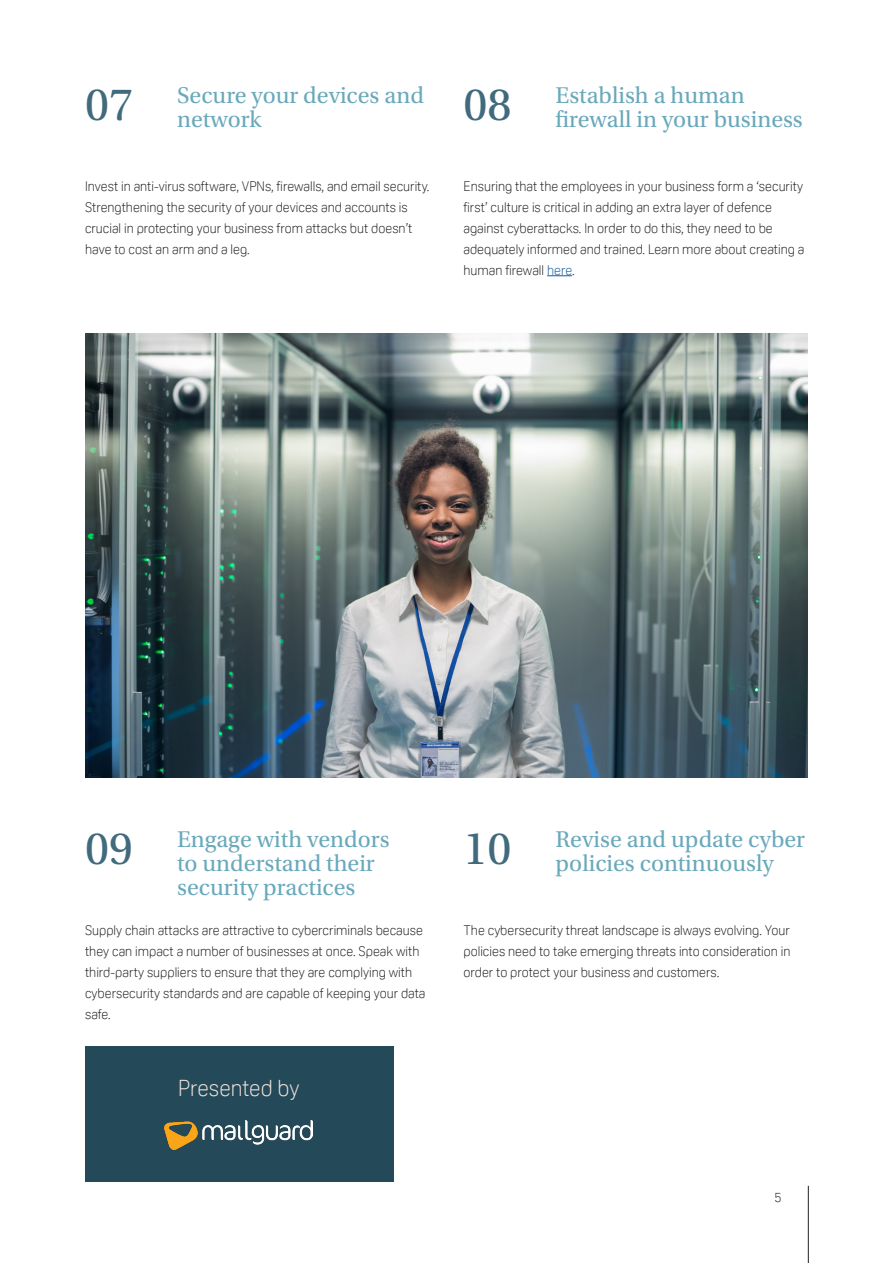
<style>
.page{position:relative;width:893px;height:1263px;background:#fff}
.page>*{position:absolute;margin:0;border:0;box-sizing:border-box;transform-origin:0 0}
.Title_02_Left{font:48px "Utopia Std";color:#416b7d}
.Title_03_Left{font:24px/24px "Utopia Std";color:#69a9bb}
.Title_04_Center{font:300 22.5px "Oscine";color:#f0e2db}
.t1{font:300 13.5px/21px "Oscine";color:#231f20}
.s1{color:#175d9e}
</style>
<div class="page">
<img style="left:85px;top:334px;width:723px;height:444px">
<div style="left:85px;top:1046px;width:308px;height:135px;background:#244958"></div>
<img style="left:165px;top:1120px;width:148px;height:29px">
<svg style="left:547px;top:275px;width:25px;height:1px"></svg>
<hr style="left:808px;top:1186px;width:1px;height:77px;background:#231f20">
<p class="Title_03_Left" style="left:177px;top:83px;width:248px">Secure your devices and network</p>
<p class="Title_03_Left" style="left:556px;top:83px;width:249px">Establish a human firewall in your business</p>
<p class="Title_02_Left" style="left:85px;top:79px;width:49px">07</p>
<p class="Title_02_Left" style="left:463px;top:79px;width:49px">08</p>
<p class="t1" style="left:85px;top:176px;width:346px">Invest in anti-virus software, VPNs, firewalls, and email security.<br>Strengthening the security of your devices and accounts is crucial in protecting your business from attacks but doesn’t have to cost an arm and a leg.</p>
<p class="t1" style="left:463px;top:176px;width:342px">Ensuring that the employees in your business form a ‘security first’ culture is critical in adding an extra layer of defence against cyberattacks. In order to do this, they need to be adequately informed and trained. Learn more about creating a human firewall <span class="s1">here</span>.</p>
<p class="Title_03_Left" style="left:177px;top:827px;width:214px">Engage with vendors to understand their security practices</p>
<p class="Title_03_Left" style="left:556px;top:827px;width:251px">Revise and update cyber policies continuously</p>
<p class="Title_02_Left" style="left:85px;top:823px;width:49px">09</p>
<p class="Title_02_Left" style="left:463px;top:823px;width:49px">10</p>
<p class="t1" style="left:85px;top:920px;width:342px">Supply chain attacks are attractive to cybercriminals because they can impact a number of businesses at once. Speak with third-party suppliers to ensure that they are complying with cybersecurity standards and are capable of keeping your data safe.</p>
<p class="t1" style="left:463px;top:920px;width:329px;text-align:justify">The cybersecurity threat landscape is always evolving. Your policies need to take emerging threats into consideration in order to protect your business and customers.</p>
<p class="Title_04_Center" style="left:178px;top:1075px;width:123px">Presented by</p>
<p class="t1" style="left:775px;top:1186px;width:8px">5</p>
</div>
